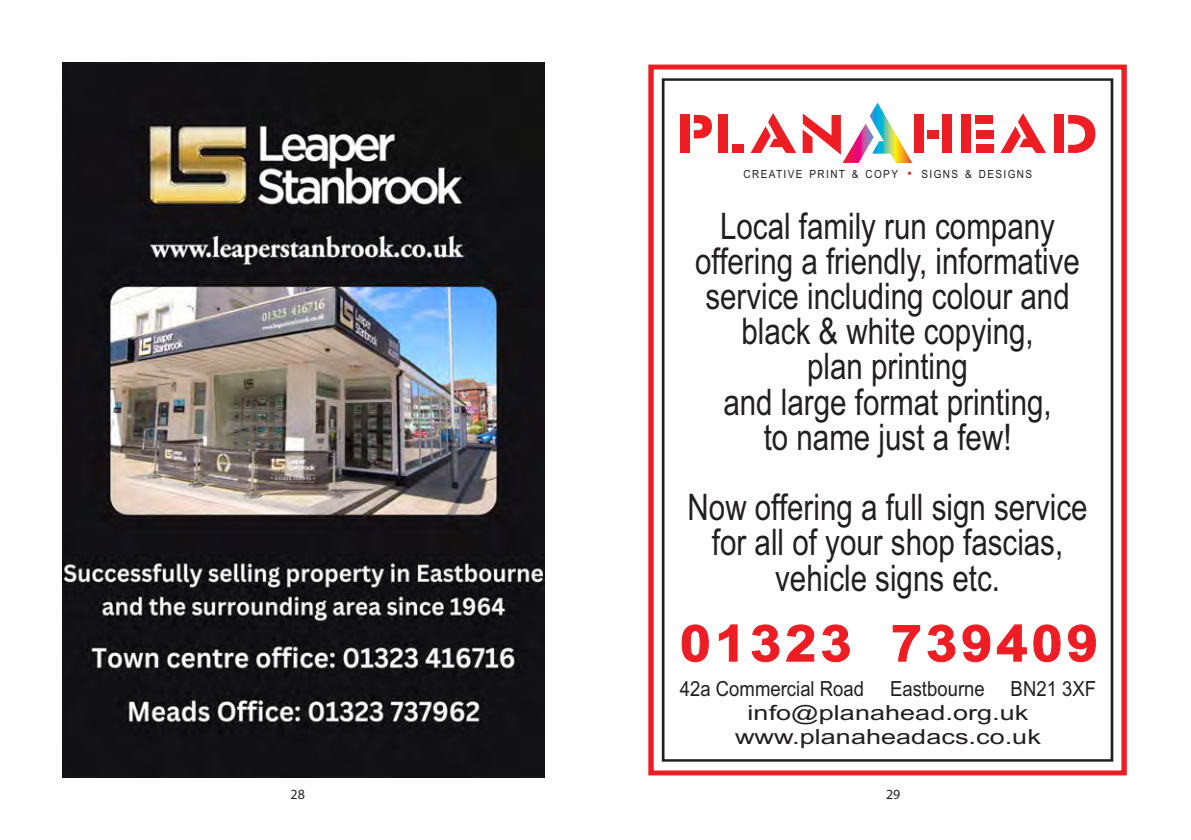
<style>
.page{position:relative;width:1191px;height:840px;background:#fff}
.page>*{position:absolute;margin:0;border:0;box-sizing:border-box;transform-origin:0 0}
.t1{font:700 50.4px "Arial Narrow";letter-spacing:.055em;color:#ee1d23;scale:1.36 1}
.t2{font:36.6px/35.2px "Arial";color:#231f20;text-align:center;scale:.81 1}
.t3{font:20.8px/23.6px "Arial Narrow";color:#231f20;text-align:center;scale:1.09 1}
.t4{font:14px "Myriad Pro";color:#231f20}
.t5{font:13.4px "Arial Narrow";color:#ee1d23;scale:1.09 1}
.t6{font:11.2px "Arial Narrow";letter-spacing:.115em;color:#231f20;scale:1.09 1}
</style>
<div class="page">
<div style="left:648px;top:64px;width:478px;height:711px;border:5px solid #ee1d23"></div>
<div style="left:662px;top:78px;width:451px;height:683px;border:3px solid #231f20"></div>
<div style="left:680px;top:115px;width:9px;height:38px;background:#ee1d23"></div>
<svg style="left:694px;top:115px;width:18px;height:23px"></svg>
<div style="left:718px;top:115px;width:10px;height:38px;background:#ee1d23"></div>
<div style="left:732px;top:145px;width:11px;height:8px;background:#ee1d23"></div>
<svg style="left:750px;top:113px;width:46px;height:40px"></svg>
<svg style="left:802px;top:103px;width:110px;height:60px"></svg>
<div style="left:914px;top:115px;width:9px;height:38px;background:#ee1d23"></div>
<div style="left:927px;top:130px;width:12px;height:8px;background:#ee1d23"></div>
<div style="left:942px;top:115px;width:9px;height:38px;background:#ee1d23"></div>
<div style="left:961px;top:115px;width:10px;height:38px;background:#ee1d23"></div>
<div style="left:975px;top:115px;width:17px;height:8px;background:#ee1d23"></div>
<div style="left:976px;top:130px;width:17px;height:8px;background:#ee1d23"></div>
<div style="left:976px;top:144px;width:17px;height:9px;background:#ee1d23"></div>
<svg style="left:1000px;top:113px;width:46px;height:40px"></svg>
<div style="left:1054px;top:115px;width:9px;height:38px;background:#ee1d23"></div>
<svg style="left:1068px;top:115px;width:27px;height:38px"></svg>
<svg style="left:682px;top:624px;width:26px;height:37px"></svg>
<svg style="left:719px;top:624px;width:18px;height:37px"></svg>
<svg style="left:752px;top:624px;width:27px;height:37px"></svg>
<svg style="left:786px;top:624px;width:28px;height:37px"></svg>
<svg style="left:822px;top:624px;width:27px;height:37px"></svg>
<svg style="left:892px;top:625px;width:28px;height:36px"></svg>
<svg style="left:927px;top:624px;width:28px;height:37px"></svg>
<svg style="left:962px;top:624px;width:28px;height:37px"></svg>
<svg style="left:997px;top:624px;width:29px;height:37px"></svg>
<svg style="left:1033px;top:624px;width:27px;height:37px"></svg>
<svg style="left:1068px;top:624px;width:27px;height:37px"></svg>
<img style="left:62px;top:62px;width:482px;height:715px">
<p class="t6" style="left:743px;top:166px;width:143px">CREATIVE PRINT &amp; COPY</p>
<p class="t6" style="left:921px;top:166px;width:103px">SIGNS &amp; DESIGNS</p>
<p class="t5" style="left:907px;top:164px;width:5px">•</p>
<p class="t2" style="left:695px;top:208px;width:476px">Local family run company offering a friendly, informative service including colour and black &amp; white copying,<br>plan printing<br>and large format printing,<br>to name just a few!</p>
<p class="t2" style="left:687px;top:489px;width:495px">Now offering a full sign service for all of your shop fascias, vehicle signs etc.</p>
<p class="t1" style="left:680px;top:605px;width:309px">01323 739409</p>
<p class="t3" style="left:680px;top:676px;width:383px">42a Commercial Road Eastbourne BN21 3XF info@planahead.org.uk www.planaheadacs.co.uk</p>
<p class="t4" style="left:290px;top:785px;width:16px">28</p>
<p class="t4" style="left:886px;top:785px;width:16px">29</p>
</div>
